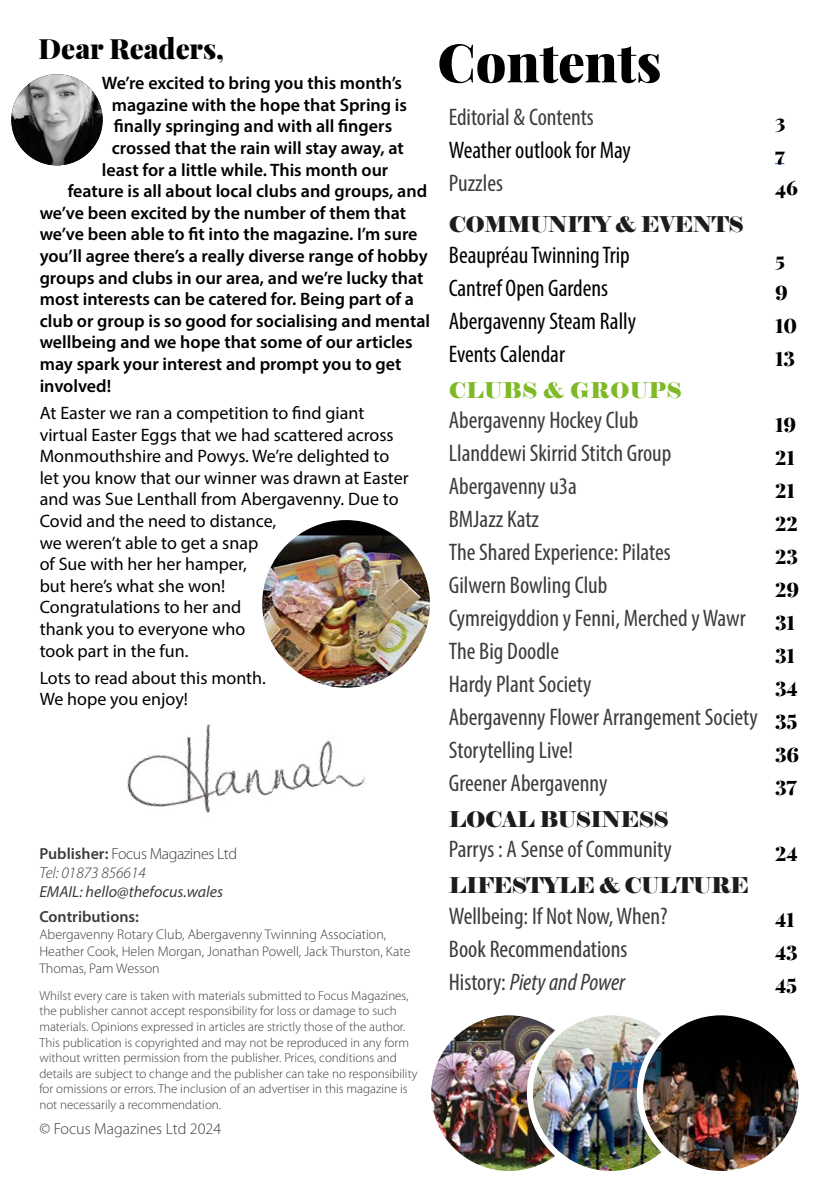
<style>
.page{position:relative;width:840px;height:1191px;background:#fff}
.page>*{position:absolute;margin:0;border:0;box-sizing:border-box;transform-origin:0 0}
.t1{font:900 53.2px "Playfair Display";color:#000}
.t2{font:900 28px "Playfair Display";color:#000}
.t3{font:condensed 24px/33px "Myriad Pro";color:#3c3c3b}
.t4{font:condensed 24px "Myriad Pro";color:#000}
.t5{font:italic condensed 24px "Myriad Pro";color:#3c3c3b}
.t6{font:21.6px "Elephant";letter-spacing:-.025em;color:#1d1c1c}
.t7{font:21.6px "Elephant";letter-spacing:.01em;color:#80b927}
.t8{font:900 20px "Playfair Display";color:#000}
.t9{font:600 18px "Myriad Pro";color:#000}
.t10{font:18px/21.6px "Myriad Pro";color:#000}
.t11{font:300 16px/19.2px "Myriad Pro";letter-spacing:-.025em;color:#3c3c3b}
.t12{font:italic 16px "Myriad Pro";color:#3c3c3b}
.t13{font:300 16px "Myriad Pro";letter-spacing:-.005em;color:#3c3c3b}
.t14{font:600 16px "Myriad Pro";color:#3c3c3b}
.t15{font:300 14px/16.8px "Myriad Pro";color:#3c3c3b}
.t16{font:300 13px/15.6px "Myriad Pro";color:#3c3c3b}
.s1{font-weight:600}
.s2{font-style:italic}
.s3{font-style:normal}
</style>
<div class="page">
<img style="left:127px;top:682px;width:249px;height:132px">
<img style="left:11px;top:74px;width:92px;height:91px;border-radius:46px">
<img style="left:428px;top:1012px;width:161px;height:162px;border-radius:81px">
<div style="left:425px;top:1009px;width:167px;height:168px;border:6px solid #fff;border-radius:50%"></div>
<img style="left:529px;top:1012px;width:162px;height:162px;border-radius:81px">
<div style="left:526px;top:1009px;width:168px;height:168px;border:6px solid #fff;border-radius:50%"></div>
<img style="left:639px;top:1014px;width:158px;height:158px">
<div style="left:636px;top:1009px;width:168px;height:168px;border:6px solid #fff;border-radius:50%"></div>
<img style="left:262px;top:520px;width:167px;height:167px;border-radius:84px">
<h2 class="t2" style="left:39px;top:26px;width:187px">Dear Readers,</h2>
<h1 class="t1" style="left:437px;top:20px;width:225px">Contents</h1>
<p class="t9" style="left:102px;top:72px;width:301px">We’re excited to bring you this month’s</p>
<p class="t9" style="left:112px;top:93px;width:296px">magazine with the hope that Spring is</p>
<p class="t9" style="left:114px;top:115px;width:280px">finally springing and with all fingers</p>
<p class="t9" style="left:112px;top:136px;width:293px">crossed that the rain will stay away, at</p>
<p class="t9" style="left:102px;top:158px;width:288px">least for a little while. This month our</p>
<p class="t9" style="left:68px;top:180px;width:361px">feature is all about local clubs and groups, and</p>
<p class="t9" style="left:40px;top:201px;width:368px">we’ve been excited by the number of them that</p>
<p class="t9" style="left:40px;top:223px;width:379px">we’ve been able to fit into the magazine. I’m sure</p>
<p class="t9" style="left:40px;top:244px;width:389px">you’ll agree there’s a really diverse range of hobby</p>
<p class="t9" style="left:40px;top:266px;width:385px">groups and clubs in our area, and we’re lucky that</p>
<p class="t9" style="left:40px;top:288px;width:375px">most interests can be catered for. Being part of a</p>
<p class="t9" style="left:40px;top:309px;width:391px">club or group is so good for socialising and mental</p>
<p class="t9" style="left:40px;top:331px;width:374px">wellbeing and we hope that some of our articles</p>
<p class="t9" style="left:40px;top:352px;width:363px">may spark your interest and prompt you to get</p>
<p class="t9" style="left:40px;top:374px;width:73px">involved!</p>
<p class="t10" style="left:40px;top:402px;width:370px">At Easter we ran a competition to find giant virtual Easter Eggs that we had scattered across Monmouthshire and Powys. We’re delighted to let you know that our winner was drawn at Easter and was Sue Lenthall from Abergavenny. Due to Covid and the need to distance,<br>we weren’t able to get a snap<br>of Sue with her her hamper,<br>but here’s what she won!<br>Congratulations to her and<br>thank you to everyone who<br>took part in the fun.</p>
<p class="t10" style="left:40px;top:667px;width:228px">Lots to read about this month.<br>We hope you enjoy!</p>
<h3 class="t3" style="left:448px;top:100px;width:146px">Editorial &amp; Contents</h3>
<p class="t8" style="left:774px;top:105px;width:12px">3</p>
<h3 class="t4" style="left:448px;top:136px;width:183px">Weather outlook for May</h3>
<p class="t8" style="left:774px;top:138px;width:11px">7</p>
<h3 class="t3" style="left:448px;top:166px;width:56px">Puzzles</h3>
<p class="t8" style="left:774px;top:171px;width:24px">46</p>
<p class="t6" style="left:448px;top:211px;width:296px">COMMUNITY &amp; EVENTS</p>
<h3 class="t4" style="left:448px;top:240px;width:182px">Beaupréau Twinning Trip</h3>
<p class="t8" style="left:774px;top:243px;width:11px">5</p>
<h3 class="t4" style="left:448px;top:274px;width:161px">Cantref Open Gardens</h3>
<p class="t8" style="left:774px;top:276px;width:14px">9</p>
<h3 class="t4" style="left:448px;top:307px;width:189px">Abergavenny Steam Rally</h3>
<p class="t8" style="left:774px;top:310px;width:23px">10</p>
<h3 class="t4" style="left:448px;top:340px;width:118px">Events Calendar</h3>
<p class="t8" style="left:774px;top:343px;width:21px">13</p>
<p class="t7" style="left:448px;top:377px;width:234px">CLUBS &amp; GROUPS</p>
<h3 class="t3" style="left:448px;top:404px;width:191px">Abergavenny Hockey Club</h3>
<p class="t8" style="left:774px;top:409px;width:22px">19</p>
<h3 class="t3" style="left:448px;top:437px;width:224px">Llanddewi Skirrid Stitch Group</h3>
<p class="t8" style="left:774px;top:442px;width:21px">21</p>
<h3 class="t3" style="left:448px;top:470px;width:129px">Abergavenny u3a</h3>
<p class="t8" style="left:774px;top:475px;width:21px">21</p>
<h3 class="t3" style="left:448px;top:502px;width:92px">BMJazz Katz</h3>
<p class="t8" style="left:774px;top:508px;width:24px">22</p>
<h3 class="t3" style="left:448px;top:535px;width:223px">The Shared Experience: Pilates</h3>
<p class="t8" style="left:774px;top:541px;width:24px">23</p>
<h3 class="t3" style="left:448px;top:568px;width:160px">Gilwern Bowling Club</h3>
<p class="t8" style="left:774px;top:573px;width:26px">29</p>
<h3 class="t3" style="left:448px;top:601px;width:347px">Cymreigyddion y Fenni, Merched y Wawr <sub>31<br></sub>The Big Doodle</h3>
<p class="t8" style="left:774px;top:639px;width:21px">31</p>
<h3 class="t3" style="left:448px;top:667px;width:144px">Hardy Plant Society</h3>
<p class="t8" style="left:774px;top:672px;width:24px">34</p>
<h3 class="t3" style="left:448px;top:700px;width:350px">Abergavenny Flower Arrangement Society <sub>35<br></sub>Storytelling Live!</h3>
<p class="t8" style="left:774px;top:738px;width:26px">36</p>
<p class="t11" style="left:39px;top:844px;width:199px"><span class="s1">Publisher:</span> Focus Magazines Ltd<br><span class="s2">Tel: 01873 856614</span></p>
<p class="t12" style="left:39px;top:882px;width:185px">EMAIL: hello@thefocus.wales</p>
<p class="t14" style="left:39px;top:906px;width:101px">Contributions:</p>
<p class="t15" style="left:39px;top:926px;width:372px">Abergavenny Rotary Club, Abergavenny Twinning Association,<br>Heather Cook, Helen Morgan, Jonathan Powell, Jack Thurston, Kate<br>Thomas, Pam Wesson</p>
<p class="t16" style="left:39px;top:987px;width:379px">Whilst every care is taken with materials submitted to Focus Magazines, the publisher cannot accept responsibility for loss or damage to such materials. Opinions expressed in articles are strictly those of the author.<br>This publication is copyrighted and may not be reproduced in any form without written permission from the publisher. Prices, conditions and details are subject to change and the publisher can take no responsibility for omissions or errors. The inclusion of an advertiser in this magazine is not necessarily a recommendation.</p>
<p class="t13" style="left:39px;top:1118px;width:183px">© Focus Magazines Ltd 2024</p>
<h3 class="t3" style="left:448px;top:766px;width:160px">Greener Abergavenny</h3>
<p class="t8" style="left:774px;top:771px;width:23px">37</p>
<p class="t6" style="left:448px;top:806px;width:221px">LOCAL BUSINESS</p>
<h3 class="t3" style="left:448px;top:832px;width:224px">Parrys : A Sense of Community</h3>
<p class="t8" style="left:774px;top:837px;width:24px">24</p>
<p class="t6" style="left:448px;top:872px;width:301px">LIFESTYLE &amp; CULTURE</p>
<h3 class="t3" style="left:448px;top:898px;width:220px">Wellbeing: If Not Now, When?</h3>
<p class="t8" style="left:774px;top:904px;width:21px">41</p>
<h3 class="t3" style="left:448px;top:931px;width:180px">Book Recommendations</h3>
<p class="t8" style="left:774px;top:937px;width:24px">43</p>
<h3 class="t5" style="left:448px;top:967px;width:178px"><span class="s3">History:</span> Piety and Power</h3>
<p class="t8" style="left:774px;top:969px;width:24px">45</p>
</div>
